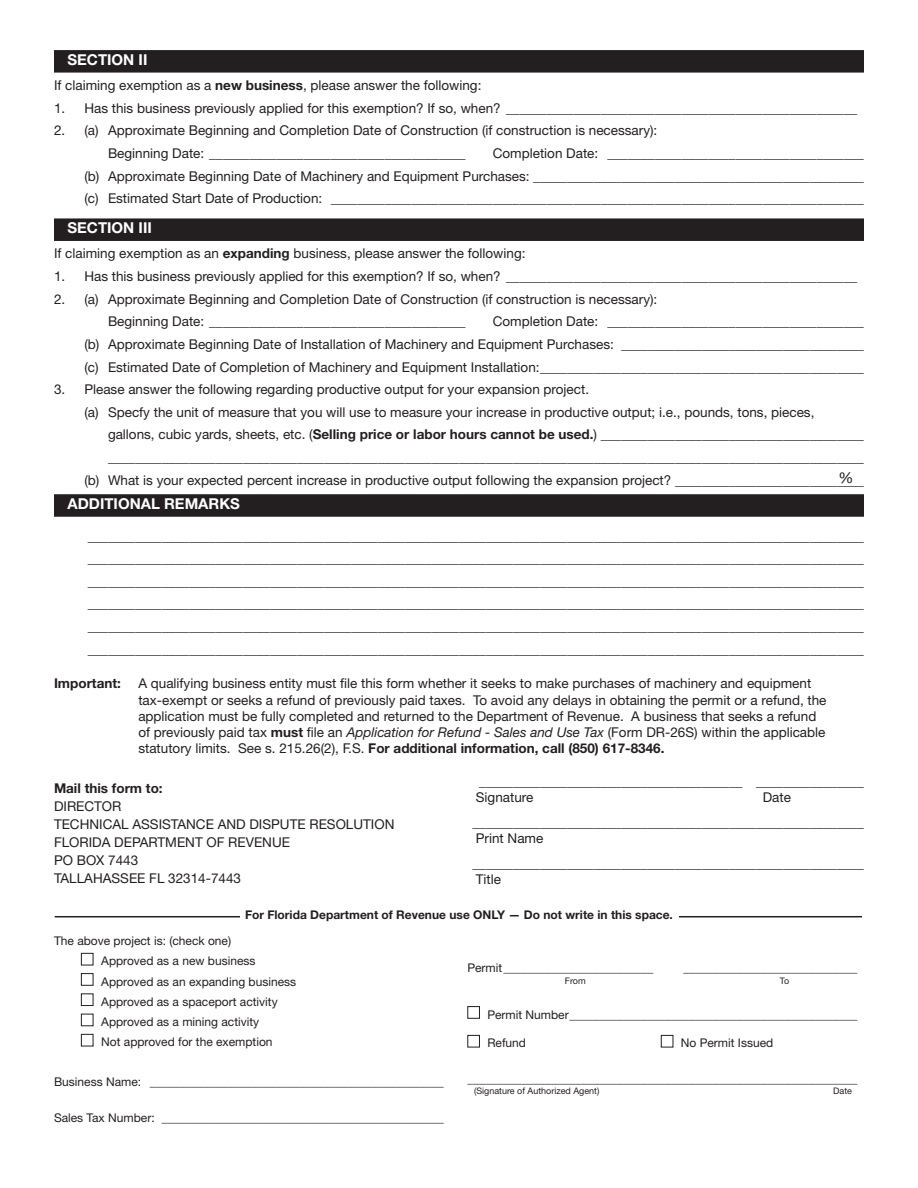
<style>
.page{position:relative;width:918px;height:1188px;background:#fff}
.page>*{position:absolute;margin:0;border:0;box-sizing:border-box;transform-origin:0 0}
.t1{font:700 15px "Helvetica Neue LT Std";color:#fff}
.t2{font:15px "Helvetica Neue LT Std";color:#231f20}
.t3{font:13.5px/16.2px "Helvetica Neue LT Std";color:#231f20}
.t4{font:700 13.5px "Helvetica Neue LT Std";color:#231f20}
.t5{font:12px "Helvetica Neue LT Std";color:#231f20}
.t6{font:700 12px "Helvetica Neue LT Std";color:#231f20}
.t7{font:9px "Helvetica Neue LT Std";color:#231f20}
.s1{font-weight:700}
.s2{font-style:italic}
</style>
<div class="page">
<hr style="left:55px;top:916px;width:807px;height:1px;background:#231f20">
<div style="left:240px;top:911px;width:439px;height:14px;background:#fff"></div>
<div style="left:81px;top:953px;width:12px;height:12px;border:1px solid #231f20"></div>
<div style="left:81px;top:973px;width:12px;height:13px;border:1px solid #231f20"></div>
<div style="left:81px;top:993px;width:12px;height:13px;border:1px solid #231f20"></div>
<div style="left:81px;top:1014px;width:12px;height:12px;border:1px solid #231f20"></div>
<div style="left:81px;top:1034px;width:12px;height:12px;border:1px solid #231f20"></div>
<div style="left:467px;top:1006px;width:13px;height:13px;border:1px solid #231f20"></div>
<div style="left:467px;top:1035px;width:13px;height:12px;border:1px solid #231f20"></div>
<div style="left:661px;top:1035px;width:12px;height:12px;border:1px solid #231f20"></div>
<div style="left:54px;top:218px;width:810px;height:23px;background:#231f20"></div>
<div style="left:54px;top:494px;width:810px;height:23px;background:#231f20"></div>
<div style="left:54px;top:50px;width:810px;height:23px;background:#231f20"></div>
<p class="t1" style="left:68px;top:50px;width:81px">SECTION II</p>
<p class="t3" style="left:54px;top:77px;width:429px">If claiming exemption as a <span class="s1">new business</span>, please answer the following:</p>
<p class="t3" style="left:54px;top:99px;width:805px">1. Has this business previously applied for this exemption? If so, when? ____________________________________________________</p>
<p class="t3" style="left:54px;top:122px;width:605px">2. (a) Approximate Beginning and Completion Date of Construction (if construction is necessary):</p>
<p class="t3" style="left:108px;top:145px;width:359px">Beginning Date: ______________________________________</p>
<p class="t3" style="left:493px;top:145px;width:373px">Completion Date: ______________________________________</p>
<p class="t3" style="left:84px;top:167px;width:781px">(b) Approximate Beginning Date of Machinery and Equipment Purchases: _________________________________________________</p>
<p class="t3" style="left:84px;top:190px;width:781px">(c) Estimated Start Date of Production: _______________________________________________________________________________</p>
<p class="t1" style="left:68px;top:219px;width:86px">SECTION III</p>
<p class="t3" style="left:54px;top:245px;width:473px">If claiming exemption as an <span class="s1">expanding</span> business, please answer the following:</p>
<p class="t3" style="left:54px;top:268px;width:805px">1. Has this business previously applied for this exemption? If so, when? ____________________________________________________</p>
<p class="t3" style="left:54px;top:291px;width:605px">2. (a) Approximate Beginning and Completion Date of Construction (if construction is necessary):</p>
<p class="t3" style="left:108px;top:313px;width:359px">Beginning Date: ______________________________________</p>
<p class="t3" style="left:493px;top:313px;width:373px">Completion Date: ______________________________________</p>
<p class="t3" style="left:84px;top:336px;width:781px">(b) Approximate Beginning Date of Installation of Machinery and Equipment Purchases: ____________________________________</p>
<p class="t3" style="left:84px;top:358px;width:781px">(c) Estimated Date of Completion of Machinery and Equipment Installation:________________________________________________</p>
<p class="t3" style="left:54px;top:381px;width:537px">3. Please answer the following regarding productive output for your expansion project.</p>
<p class="t3" style="left:84px;top:404px;width:732px">(a) Specfy the unit of measure that you will use to measure your increase in productive output; i.e., pounds, tons, pieces,</p>
<p class="t3" style="left:108px;top:426px;width:758px">gallons, cubic yards, sheets, etc. (<span class="s1">Selling price or labor hours cannot be used.</span>) _______________________________________</p>
<p class="t3" style="left:108px;top:449px;width:757px">________________________________________________________________________________________________________________</p>
<p class="t3" style="left:84px;top:472px;width:781px">(b) What is your expected percent increase in productive output following the expansion project? ____________________________</p>
<p class="t1" style="left:68px;top:495px;width:174px">ADDITIONAL REMARKS</p>
<p class="t3" style="left:88px;top:527px;width:778px">___________________________________________________________________________________________________________________</p>
<p class="t3" style="left:88px;top:550px;width:778px">___________________________________________________________________________________________________________________</p>
<p class="t3" style="left:88px;top:573px;width:778px">___________________________________________________________________________________________________________________</p>
<p class="t3" style="left:88px;top:595px;width:778px">___________________________________________________________________________________________________________________</p>
<p class="t3" style="left:88px;top:618px;width:778px">___________________________________________________________________________________________________________________</p>
<p class="t3" style="left:88px;top:641px;width:778px">___________________________________________________________________________________________________________________</p>
<p class="t2" style="left:838px;top:469px;width:16px">%</p>
<p class="t4" style="left:54px;top:675px;width:68px">Important:</p>
<p class="t3" style="left:138px;top:675px;width:690px">A qualifying business entity must file this form whether it seeks to make purchases of machinery and equipment tax-exempt or seeks a refund of previously paid taxes. To avoid any delays in obtaining the permit or a refund, the application must be fully completed and returned to the Department of Revenue. A business that seeks a refund of previously paid tax <span class="s1">must</span> file an <span class="s2">Application for Refund - Sales and Use Tax</span> (Form DR-26S) within the applicable statutory limits. See s. 215.26(2), F.S. <span class="s1">For additional information, call (850) 617-8346.</span></p>
<p class="t3" style="left:479px;top:773px;width:386px">_______________________________________ ________________</p>
<p class="t3" style="left:476px;top:789px;width:59px">Signature</p>
<p class="t3" style="left:763px;top:789px;width:30px">Date</p>
<p class="t3" style="left:472px;top:814px;width:393px">__________________________________________________________</p>
<p class="t3" style="left:476px;top:830px;width:69px">Print Name</p>
<p class="t3" style="left:472px;top:855px;width:393px">__________________________________________________________</p>
<p class="t3" style="left:476px;top:871px;width:27px">Title</p>
<p class="t4" style="left:54px;top:780px;width:110px">Mail this form to:</p>
<p class="t3" style="left:54px;top:798px;width:69px">DIRECTOR</p>
<p class="t3" style="left:54px;top:816px;width:342px">TECHNICAL ASSISTANCE AND DISPUTE RESOLUTION</p>
<p class="t3" style="left:54px;top:834px;width:238px">FLORIDA DEPARTMENT OF REVENUE</p>
<p class="t3" style="left:54px;top:852px;width:86px">PO BOX 7443</p>
<p class="t3" style="left:54px;top:870px;width:189px">TALLAHASSEE FL 32314-7443</p>
<p class="t6" style="left:245px;top:908px;width:430px">For Florida Department of Revenue use ONLY — Do not write in this space.</p>
<p class="t5" style="left:54px;top:934px;width:179px">The above project is: (check one)</p>
<p class="t5" style="left:101px;top:954px;width:156px">Approved as a new business</p>
<p class="t5" style="left:101px;top:974px;width:196px">Approved as an expanding business</p>
<p class="t5" style="left:101px;top:994px;width:178px">Approved as a spaceport activity</p>
<p class="t5" style="left:101px;top:1015px;width:160px">Approved as a mining activity</p>
<p class="t5" style="left:101px;top:1035px;width:173px">Not approved for the exemption</p>
<p class="t5" style="left:54px;top:1075px;width:391px">Business Name: _________________________________________________</p>
<p class="t5" style="left:54px;top:1111px;width:391px">Sales Tax Number: _______________________________________________</p>
<p class="t5" style="left:467px;top:960px;width:187px">Permit_________________________</p>
<p class="t5" style="left:683px;top:960px;width:175px">_____________________________</p>
<p class="t7" style="left:565px;top:976px;width:22px">From</p>
<p class="t7" style="left:780px;top:976px;width:11px">To</p>
<p class="t5" style="left:487px;top:1007px;width:372px">Permit Number________________________________________________</p>
<p class="t5" style="left:487px;top:1036px;width:40px">Refund</p>
<p class="t5" style="left:681px;top:1036px;width:94px">No Permit Issued</p>
<p class="t5" style="left:467px;top:1072px;width:391px">_________________________________________________________________</p>
<p class="t7" style="left:474px;top:1086px;width:127px">(Signature of Authorized Agent)</p>
<p class="t7" style="left:833px;top:1086px;width:20px">Date</p>
</div>
